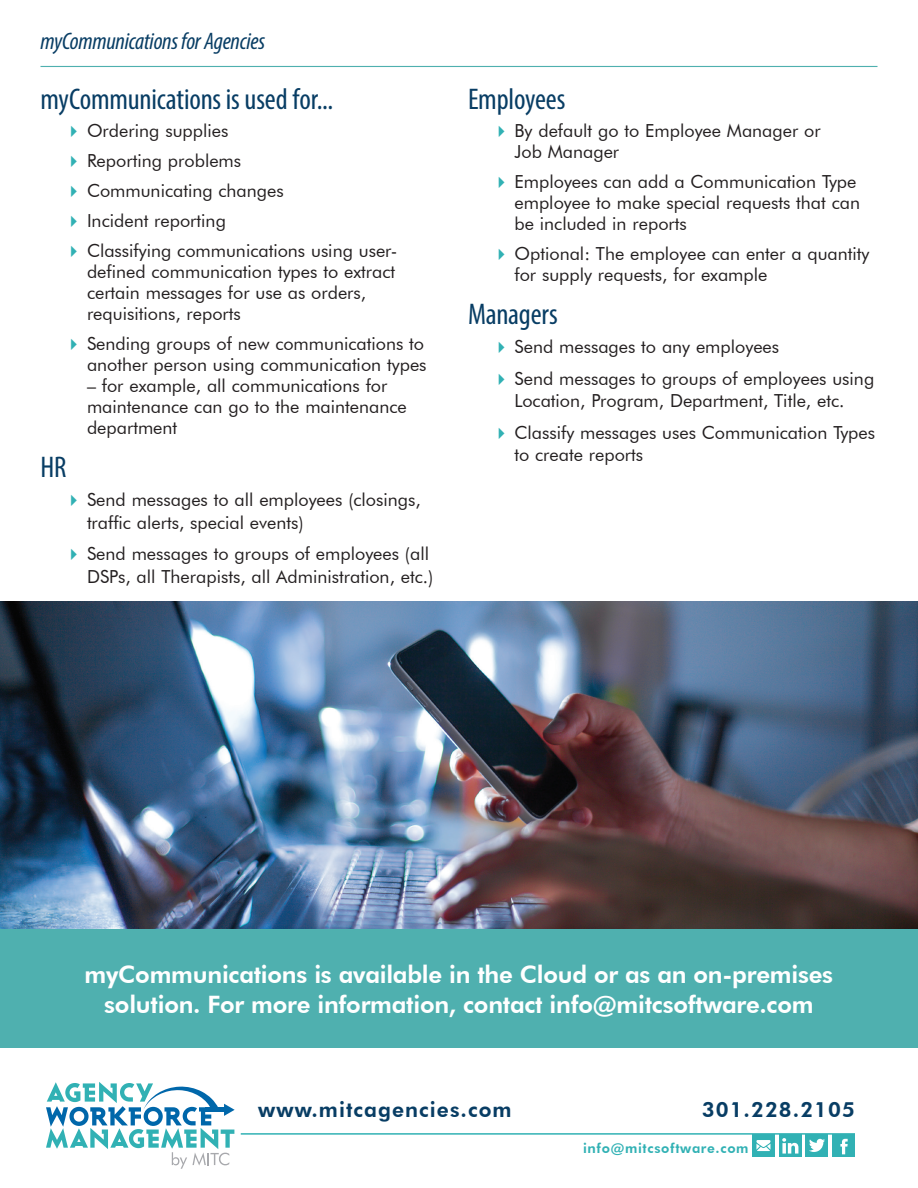
<style>
.page{position:relative;width:918px;height:1188px;background:#fff}
.page>*{position:absolute;margin:0;border:0;box-sizing:border-box;transform-origin:0 0}
.t1{font:condensed 30px "Myriad Pro";letter-spacing:-.005em;color:#083d64}
.t2{font:800 24px/30px "Futura BT";letter-spacing:-.01em;color:#fff;text-align:center}
.t3{font:italic condensed 24px "Myriad Pro";letter-spacing:-.01em;color:#083d64}
.t4{font:800 21px "Futura BT";letter-spacing:.05em;color:#083d64}
.t5{font:18px/21px "Futura BT";color:#231f20}
.t6{font:800 13.65px "Futura BT";letter-spacing:.05em;color:#31b1b4}
.s1{color:#31b1b4}
</style>
<div class="page">
<img style="left:0;top:602px;width:918px;height:328px">
<div style="left:0;top:930px;width:918px;height:118px;background:#4fb0af"></div>
<svg style="left:46px;top:1082px;width:189px;height:87px"></svg>
<hr style="left:241px;top:1133px;width:614px;height:2px;background:#31b1b4">
<div style="left:832px;top:1134px;width:23px;height:23px;background:#31b1b4"></div>
<svg style="left:840px;top:1139px;width:8px;height:15px"></svg>
<div style="left:779px;top:1134px;width:23px;height:23px;background:#31b1b4"></div>
<svg style="left:782px;top:1138px;width:16px;height:16px"></svg>
<div style="left:805px;top:1134px;width:23px;height:23px;background:#31b1b4"></div>
<svg style="left:809px;top:1139px;width:16px;height:13px"></svg>
<div style="left:752px;top:1134px;width:23px;height:23px;background:#31b1b4"></div>
<svg style="left:756px;top:1140px;width:14px;height:11px"></svg>
<hr style="left:40px;top:66px;width:838px;height:1px;background:#4fb0af">
<h2 class="t3" style="left:40px;top:27px;width:226px">myCommunications for Agencies</h2>
<h1 class="t1" style="left:40px;top:81px;width:294px">myCommunications is used for...</h1>
<p class="t5" style="left:64px;top:120px;width:165px"><span class="s1">✔</span> Ordering supplies</p>
<p class="t5" style="left:64px;top:150px;width:178px"><span class="s1">✔</span> Reporting problems</p>
<p class="t5" style="left:64px;top:180px;width:221px"><span class="s1">✔</span> Communicating changes</p>
<p class="t5" style="left:64px;top:210px;width:163px"><span class="s1">✔</span> Incident reporting</p>
<p class="t5" style="left:87px;top:240px;width:312px;text-indent:-22px"><span class="s1">✔</span> Classifying communications using user&shy;defined communication types to extract certain messages for use as orders, requisitions, reports</p>
<p class="t5" style="left:64px;top:333px;width:364px;text-align:right"><span class="s1">✔</span> Sending groups of new communications to another person using communication types</p>
<p class="t5" style="left:87px;top:375px;width:321px">– for example, all communications for maintenance can go to the maintenance department</p>
<h1 class="t1" style="left:40px;top:449px;width:27px">HR</h1>
<p class="t5" style="left:87px;top:489px;width:335px;line-height:22.5px;text-indent:-22px"><span class="s1">✔</span> Send messages to all employees (closings, traffic alerts, special events)</p>
<p class="t5" style="left:64px;top:543px;width:370px;line-height:22.5px;text-align:right"><span class="s1">✔</span> Send messages to groups of employees (all<br>DSPs, all Therapists, all Administration, etc.)</p>
<h1 class="t1" style="left:468px;top:81px;width:99px">Employees</h1>
<p class="t5" style="left:514px;top:120px;width:308px;text-indent:-22px"><span class="s1">✔</span> By default go to Employee Manager or<br>Job Manager</p>
<p class="t5" style="left:514px;top:171px;width:347px;text-indent:-22px"><span class="s1">✔</span> Employees can add a Communication Type employee to make special requests that can be included in reports</p>
<p class="t5" style="left:514px;top:243px;width:356px;text-indent:-22px"><span class="s1">✔</span> Optional: The employee can enter a quantity for supply requests, for example</p>
<h1 class="t1" style="left:468px;top:296px;width:91px">Managers</h1>
<p class="t5" style="left:492px;top:336px;width:289px"><span class="s1">✔</span> Send messages to any employees</p>
<p class="t5" style="left:492px;top:367px;width:384px;line-height:22.5px;text-align:center"><span class="s1">✔</span> Send messages to groups of employees using<br>Location, Program, Department, Title, etc.</p>
<p class="t5" style="left:514px;top:421px;width:362px;line-height:22.5px;text-indent:-22px"><span class="s1">✔</span> Classify messages uses Communication Types to create reports</p>
<h2 class="t2" style="left:85px;top:959px;width:750px">myCommunications is available in the Cloud or as an on-premises solution. For more information, contact info@mitcsoftware.com</h2>
<p class="t4" style="left:258px;top:1097px;width:255px">www.mitcagencies.com</p>
<p class="t4" style="left:702px;top:1097px;width:155px">301.228.2105</p>
<p class="t6" style="left:583px;top:1139px;width:167px">info@mitcsoftware.com</p>
</div>
